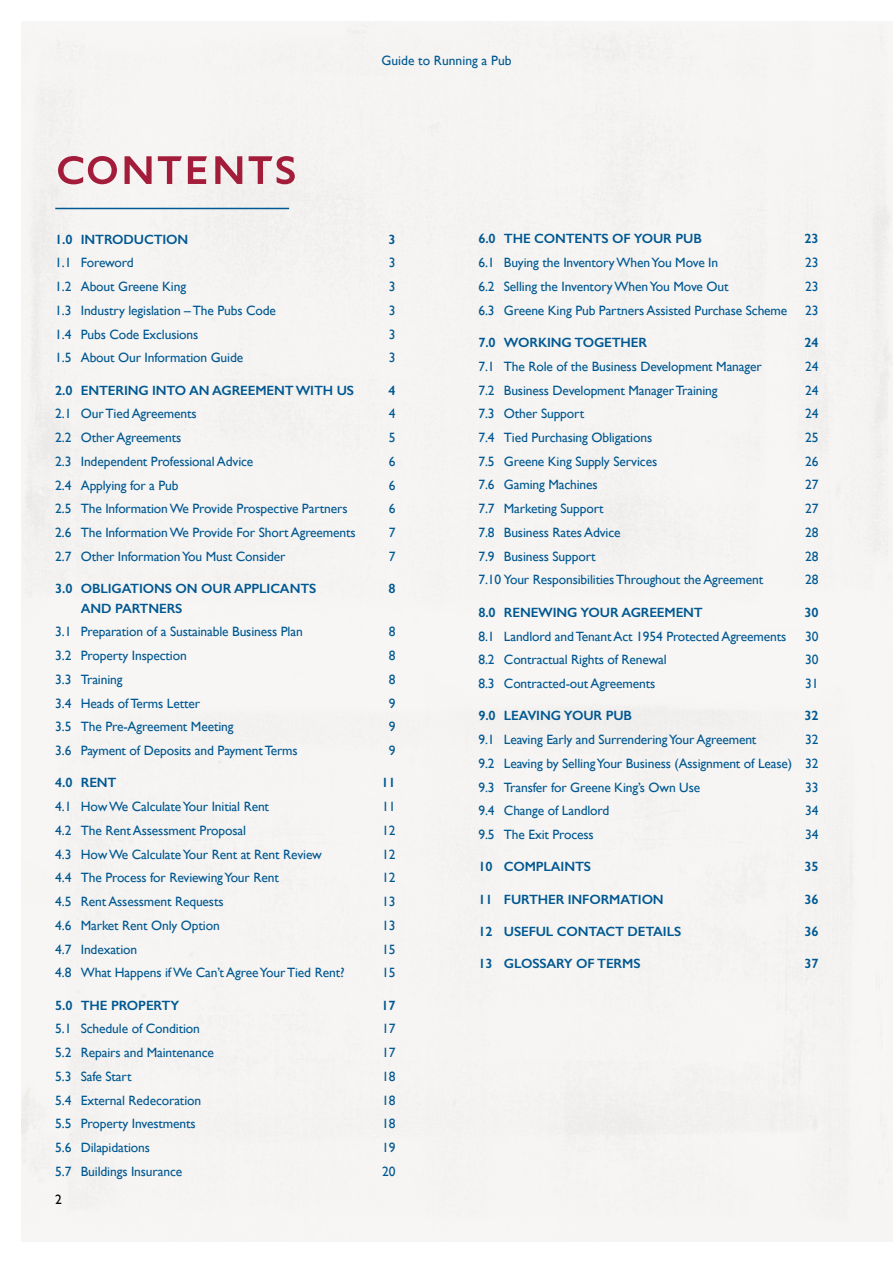
<style>
.page{position:relative;width:893px;height:1263px;background:#fff}
.page>*{position:absolute;margin:0;border:0;box-sizing:border-box;transform-origin:0 0}
.t1{font:52.5px "St Edmund Sans";letter-spacing:-.01em;color:#a31d3b}
.t2{font:13.5px/23.7px "Gill Sans";letter-spacing:-.01em;color:#005892;text-align:justify}
.t3{font:600 13.5px "Gill Sans";letter-spacing:-.01em;color:#005892}
.t4{font:13.5px "Gill Sans";color:#000}
</style>
<div class="page">
<div style="left:21px;top:21px;width:872px;height:1221px;background:#f5f4f2"></div>
<h1 class="t1" style="left:55px;top:142px;width:244px">contents</h1>
<p class="t2" style="left:381px;top:48px;width:132px">Guide to Running a Pub</p>
<p class="t3" style="left:55px;top:231px;width:135px">1.0 INTRODUCTION</p>
<p class="t3" style="left:388px;top:231px;width:9px">3</p>
<p class="t2" style="left:55px;top:251px;width:80px">1.1 Foreword</p>
<p class="t2" style="left:389px;top:251px;width:8px">3</p>
<p class="t2" style="left:55px;top:275px;width:132px">1.2 About Greene King</p>
<p class="t2" style="left:389px;top:275px;width:8px">3</p>
<p class="t2" style="left:55px;top:298px;width:222px">1.3 Industry legislation – The Pubs Code</p>
<p class="t2" style="left:389px;top:298px;width:8px">3</p>
<p class="t2" style="left:55px;top:322px;width:145px">1.4 Pubs Code Exclusions</p>
<p class="t2" style="left:389px;top:322px;width:8px">3</p>
<p class="t2" style="left:55px;top:346px;width:189px">1.5 About Our Information Guide</p>
<p class="t2" style="left:389px;top:346px;width:8px">3</p>
<p class="t3" style="left:55px;top:382px;width:300px">2.0 ENTERING INTO AN AGREEMENT WITH US</p>
<p class="t3" style="left:388px;top:382px;width:9px">4</p>
<p class="t2" style="left:55px;top:402px;width:143px">2.1 Our Tied Agreements</p>
<p class="t2" style="left:389px;top:402px;width:8px">4</p>
<p class="t2" style="left:55px;top:426px;width:128px">2.2 Other Agreements</p>
<p class="t2" style="left:389px;top:426px;width:8px">5</p>
<p class="t2" style="left:55px;top:449px;width:200px">2.3 Independent Professional Advice</p>
<p class="t2" style="left:389px;top:449px;width:8px">6</p>
<p class="t2" style="left:55px;top:473px;width:125px">2.4 Applying for a Pub</p>
<p class="t2" style="left:389px;top:473px;width:8px">6</p>
<p class="t2" style="left:55px;top:497px;width:294px">2.5 The Information We Provide Prospective Partners</p>
<p class="t2" style="left:389px;top:497px;width:8px">6</p>
<p class="t2" style="left:55px;top:521px;width:302px">2.6 The Information We Provide For Short Agreements</p>
<p class="t2" style="left:389px;top:521px;width:8px">7</p>
<p class="t2" style="left:55px;top:544px;width:232px">2.7 Other Information You Must Consider</p>
<p class="t2" style="left:389px;top:544px;width:8px">7</p>
<p class="t3" style="left:55px;top:580px;width:262px">3.0 OBLIGATIONS ON OUR APPLICANTS</p>
<p class="t3" style="left:388px;top:580px;width:9px">8</p>
<p class="t3" style="left:81px;top:600px;width:103px">AND PARTNERS</p>
<p class="t2" style="left:55px;top:620px;width:249px">3.1 Preparation of a Sustainable Business Plan</p>
<p class="t2" style="left:389px;top:620px;width:8px">8</p>
<p class="t2" style="left:55px;top:644px;width:133px">3.2 Property Inspection</p>
<p class="t2" style="left:389px;top:644px;width:8px">8</p>
<p class="t2" style="left:55px;top:667px;width:69px">3.3 Training</p>
<p class="t2" style="left:389px;top:667px;width:8px">8</p>
<p class="t2" style="left:55px;top:691px;width:146px">3.4 Heads of Terms Letter</p>
<p class="t2" style="left:389px;top:691px;width:8px">9</p>
<p class="t2" style="left:55px;top:715px;width:180px">3.5 The Pre-Agreement Meeting</p>
<p class="t2" style="left:389px;top:715px;width:8px">9</p>
<p class="t2" style="left:55px;top:739px;width:244px">3.6 Payment of Deposits and Payment Terms</p>
<p class="t2" style="left:389px;top:739px;width:8px">9</p>
<p class="t3" style="left:55px;top:775px;width:63px">4.0 RENT</p>
<p class="t3" style="left:381px;top:775px;width:16px">11</p>
<p class="t2" style="left:55px;top:795px;width:215px">4.1 How We Calculate Your Initial Rent</p>
<p class="t2" style="left:382px;top:795px;width:15px">11</p>
<p class="t2" style="left:55px;top:818px;width:192px">4.2 The Rent Assessment Proposal</p>
<p class="t2" style="left:382px;top:818px;width:15px">12</p>
<p class="t2" style="left:55px;top:842px;width:268px">4.3 How We Calculate Your Rent at Rent Review</p>
<p class="t2" style="left:382px;top:842px;width:15px">12</p>
<p class="t2" style="left:55px;top:866px;width:225px">4.4 The Process for Reviewing Your Rent</p>
<p class="t2" style="left:382px;top:866px;width:15px">12</p>
<p class="t2" style="left:55px;top:890px;width:170px">4.5 Rent Assessment Requests</p>
<p class="t2" style="left:382px;top:890px;width:15px">13</p>
<p class="t2" style="left:55px;top:913px;width:166px">4.6 Market Rent Only Option</p>
<p class="t2" style="left:382px;top:913px;width:15px">13</p>
<p class="t2" style="left:55px;top:937px;width:83px">4.7 Indexation</p>
<p class="t2" style="left:382px;top:937px;width:15px">15</p>
<p class="t2" style="left:55px;top:961px;width:291px">4.8 What Happens if We Can’t Agree Your Tied Rent?</p>
<p class="t2" style="left:382px;top:961px;width:15px">15</p>
<p class="t3" style="left:55px;top:997px;width:125px">5.0 THE PROPERTY</p>
<p class="t3" style="left:381px;top:997px;width:16px">17</p>
<p class="t2" style="left:55px;top:1017px;width:146px">5.1 Schedule of Condition</p>
<p class="t2" style="left:382px;top:1017px;width:15px">17</p>
<p class="t2" style="left:55px;top:1041px;width:160px">5.2 Repairs and Maintenance</p>
<p class="t2" style="left:382px;top:1041px;width:15px">17</p>
<p class="t2" style="left:55px;top:1064px;width:78px">5.3 Safe Start</p>
<p class="t2" style="left:382px;top:1064px;width:15px">18</p>
<p class="t2" style="left:55px;top:1088px;width:147px">5.4 External Redecoration</p>
<p class="t2" style="left:382px;top:1088px;width:15px">18</p>
<p class="t2" style="left:55px;top:1112px;width:142px">5.5 Property Investments</p>
<p class="t2" style="left:382px;top:1112px;width:15px">18</p>
<p class="t2" style="left:55px;top:1136px;width:96px">5.6 Dilapidations</p>
<p class="t2" style="left:382px;top:1136px;width:15px">19</p>
<p class="t2" style="left:55px;top:1159px;width:128px">5.7 Buildings Insurance</p>
<p class="t2" style="left:382px;top:1159px;width:15px">20</p>
<p class="t4" style="left:55px;top:1191px;width:8px">2</p>
<p class="t3" style="left:478px;top:231px;width:225px">6.0 THE CONTENTS OF YOUR PUB</p>
<p class="t3" style="left:804px;top:231px;width:16px">23</p>
<p class="t2" style="left:478px;top:251px;width:241px">6.1 Buying the Inventory When You Move In</p>
<p class="t2" style="left:805px;top:251px;width:15px">23</p>
<p class="t2" style="left:478px;top:274px;width:252px">6.2 Selling the Inventory When You Move Out</p>
<p class="t2" style="left:805px;top:274px;width:15px">23</p>
<p class="t2" style="left:478px;top:298px;width:310px">6.3 Greene King Pub Partners Assisted Purchase Scheme</p>
<p class="t2" style="left:805px;top:298px;width:15px">23</p>
<p class="t3" style="left:478px;top:334px;width:170px">7.0 WORKING TOGETHER</p>
<p class="t3" style="left:804px;top:334px;width:16px">24</p>
<p class="t2" style="left:478px;top:354px;width:285px">7.1 The Role of the Business Development Manager</p>
<p class="t2" style="left:805px;top:354px;width:15px">24</p>
<p class="t2" style="left:478px;top:378px;width:241px">7.2 Business Development Manager Training</p>
<p class="t2" style="left:805px;top:378px;width:15px">24</p>
<p class="t2" style="left:478px;top:402px;width:107px">7.3 Other Support</p>
<p class="t2" style="left:805px;top:402px;width:15px">24</p>
<p class="t2" style="left:478px;top:425px;width:175px">7.4 Tied Purchasing Obligations</p>
<p class="t2" style="left:805px;top:425px;width:15px">25</p>
<p class="t2" style="left:478px;top:449px;width:180px">7.5 Greene King Supply Services</p>
<p class="t2" style="left:805px;top:449px;width:15px">26</p>
<p class="t2" style="left:478px;top:473px;width:121px">7.6 Gaming Machines</p>
<p class="t2" style="left:805px;top:473px;width:15px">27</p>
<p class="t2" style="left:478px;top:497px;width:127px">7.7 Marketing Support</p>
<p class="t2" style="left:805px;top:497px;width:15px">27</p>
<p class="t2" style="left:478px;top:520px;width:144px">7.8 Business Rates Advice</p>
<p class="t2" style="left:805px;top:520px;width:15px">28</p>
<p class="t2" style="left:478px;top:544px;width:119px">7.9 Business Support</p>
<p class="t2" style="left:805px;top:544px;width:15px">28</p>
<p class="t2" style="left:478px;top:568px;width:286px">7.10 Your Responsibilities Throughout the Agreement</p>
<p class="t2" style="left:805px;top:568px;width:15px">28</p>
<p class="t3" style="left:478px;top:604px;width:226px">8.0 RENEWING YOUR AGREEMENT</p>
<p class="t3" style="left:804px;top:604px;width:16px">30</p>
<p class="t2" style="left:478px;top:624px;width:309px">8.1 Landlord and Tenant Act 1954 Protected Agreements</p>
<p class="t2" style="left:805px;top:624px;width:15px">30</p>
<p class="t2" style="left:478px;top:648px;width:190px">8.2 Contractual Rights of Renewal</p>
<p class="t2" style="left:805px;top:648px;width:15px">30</p>
<p class="t2" style="left:478px;top:671px;width:178px">8.3 Contracted-out Agreements</p>
<p class="t2" style="left:805px;top:671px;width:15px">31</p>
<p class="t3" style="left:478px;top:707px;width:155px">9.0 LEAVING YOUR PUB</p>
<p class="t3" style="left:804px;top:707px;width:16px">32</p>
<p class="t2" style="left:478px;top:727px;width:280px">9.1 Leaving Early and Surrendering Your Agreement</p>
<p class="t2" style="left:478px;top:727px;width:342px;text-indent:327px">32<br>9.2 Leaving by Selling Your Business (Assignment of Lease) 32<br>9.3 Transfer for Greene King’s Own Use</p>
<p class="t2" style="left:805px;top:775px;width:15px">33</p>
<p class="t2" style="left:478px;top:799px;width:133px">9.4 Change of Landlord</p>
<p class="t2" style="left:805px;top:799px;width:15px">34</p>
<p class="t2" style="left:478px;top:822px;width:117px">9.5 The Exit Process</p>
<p class="t2" style="left:805px;top:822px;width:15px">34</p>
<p class="t3" style="left:478px;top:858px;width:114px">10 COMPLAINTS</p>
<p class="t3" style="left:804px;top:858px;width:16px">35</p>
<p class="t3" style="left:478px;top:891px;width:187px">11 FURTHER INFORMATION</p>
<p class="t3" style="left:804px;top:891px;width:16px">36</p>
<p class="t3" style="left:478px;top:923px;width:204px">12 USEFUL CONTACT DETAILS</p>
<p class="t3" style="left:804px;top:923px;width:16px">36</p>
<p class="t3" style="left:478px;top:955px;width:164px">13 GLOSSARY OF TERMS</p>
<p class="t3" style="left:804px;top:955px;width:16px">37</p>
</div>
